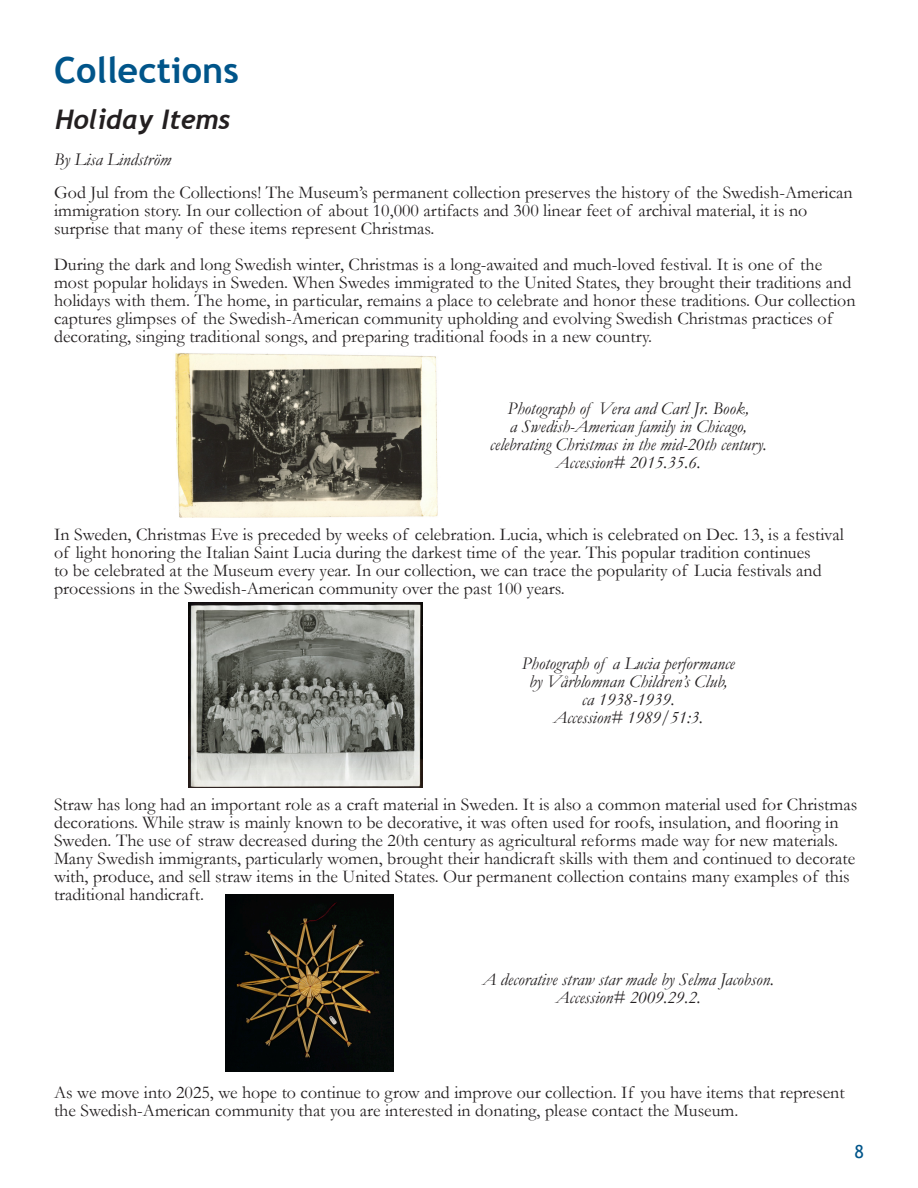
<style>
.page{position:relative;width:918px;height:1188px;background:#fff}
.page>*{position:absolute;margin:0;border:0;box-sizing:border-box;transform-origin:0 0}
.t1{font:700 36px "Trebuchet MS";color:#00558a}
.t2{font:italic 700 27px "Trebuchet";color:#231f20}
.t3{font:18px/18px "Garamond";color:#231f20}
.t4{font:italic 18px/18px "Garamond";color:#231f20;text-align:center}
.t5{font:18px "Trebuchet MS";color:#00558a}
</style>
<div class="page">
<img style="left:175px;top:353px;width:263px;height:165px">
<img style="left:188px;top:603px;width:235px;height:185px">
<img style="left:226px;top:894px;width:167px;height:178px">
<p class="t1" style="left:54px;top:47px;width:186px">Collections</p>
<p class="t2" style="left:55px;top:102px;width:177px">Holiday Items</p>
<p class="t4" style="left:54px;top:150px;width:119px">By Lisa Lindström</p>
<p class="t3" style="left:54px;top:183px;width:800px">God Jul from the Collections! The Museum’s permanent collection preserves the history of the Swedish-American immigration story. In our collection of about 10,000 artifacts and 300 linear feet of archival material, it is no surprise that many of these items represent Christmas.</p>
<p class="t3" style="left:54px;top:255px;width:803px">During the dark and long Swedish winter, Christmas is a long-awaited and much-loved festival. It is one of the most popular holidays in Sweden. When Swedes immigrated to the United States, they brought their traditions and holidays with them. The home, in particular, remains a place to celebrate and honor these traditions. Our collection captures glimpses of the Swedish-American community upholding and evolving Swedish Christmas practices of decorating, singing traditional songs, and preparing traditional foods in a new country.</p>
<p class="t4" style="left:508px;top:399px;width:243px">Photograph of Vera and Carl Jr. Book,</p>
<p class="t4" style="left:490px;top:417px;width:278px">a Swedish-American family in Chicago, celebrating Christmas in the mid-20th century.</p>
<p class="t4" style="left:556px;top:453px;width:146px">Accession# 2015.35.6.</p>
<p class="t3" style="left:54px;top:525px;width:791px">In Sweden, Christmas Eve is preceded by weeks of celebration. Lucia, which is celebrated on Dec. 13, is a festival of light honoring the Italian Saint Lucia during the darkest time of the year. This popular tradition continues<br>to be celebrated at the Museum every year. In our collection, we can trace the popularity of Lucia festivals and processions in the Swedish-American community over the past 100 years.</p>
<p class="t4" style="left:522px;top:654px;width:215px">Photograph of a Lucia performance</p>
<p class="t4" style="left:529px;top:672px;width:200px">by Vårblomnan Children’s Club,</p>
<p class="t4" style="left:582px;top:690px;width:94px">ca 1938-1939.</p>
<p class="t4" style="left:553px;top:708px;width:151px">Accession# 1989/51:3.</p>
<p class="t3" style="left:54px;top:795px;width:805px">Straw has long had an important role as a craft material in Sweden. It is also a common material used for Christmas decorations. While straw is mainly known to be decorative, it was often used for roofs, insulation, and flooring in Sweden. The use of straw decreased during the 20th century as agricultural reforms made way for new materials.<br>Many Swedish immigrants, particularly women, brought their handicraft skills with them and continued to decorate with, produce, and sell straw items in the United States. Our permanent collection contains many examples of this traditional handicraft.</p>
<p class="t4" style="left:482px;top:970px;width:293px">A decorative straw star made by Selma Jacobson.<br>Accession# 2009.29.2.</p>
<p class="t3" style="left:54px;top:1083px;width:792px">As we move into 2025, we hope to continue to grow and improve our collection. If you have items that represent the Swedish-American community that you are interested in donating, please contact the Museum.</p>
<p class="t5" style="left:855px;top:1140px;width:11px">8</p>
</div>
